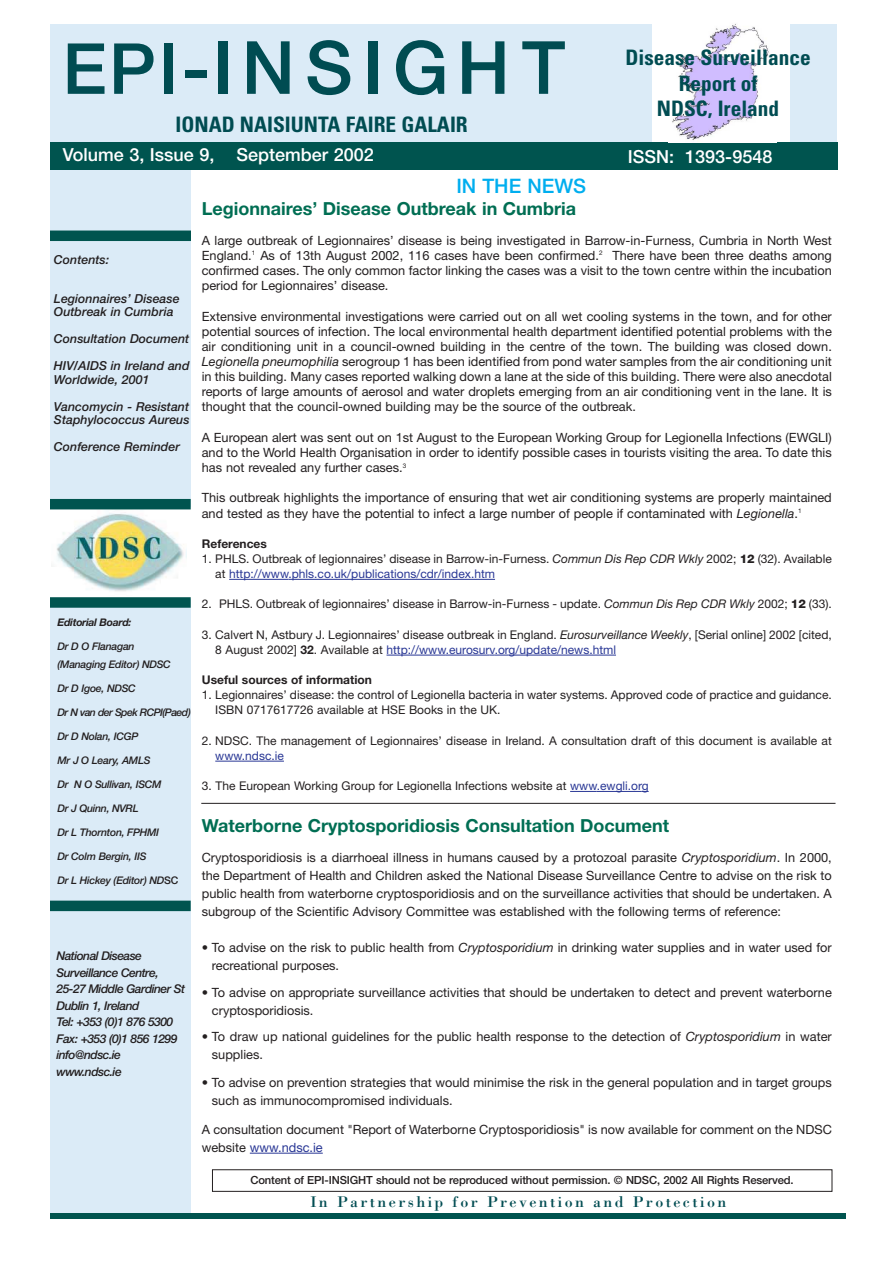
<style>
.page{position:relative;width:893px;height:1263px;background:#fff}
.page>*{position:absolute;margin:0;border:0;box-sizing:border-box;transform-origin:0 0}
.t1{font:500 73.5px "Helvetica Neue";letter-spacing:.135em;color:#004c52}
.t2{font:700 condensed 21.3px/25.5px "Univers";color:#004c52;text-align:center}
.t3{font:500 19.95px "Helvetica Neue";color:#00aeef}
.t4{font:700 18px "Helvetica Neue";color:#006e53}
.t5{font:500 18px "Helvetica Neue";color:#fff}
.t6{font:15.9px "Bodoni";letter-spacing:.15em;color:#004c52}
.t7{font:12.75px/15.1px "Helvetica Neue";color:#231f20}
.t8{font:italic 500 12.3px/27px "Helvetica Neue";color:#231f20}
.t9{font:12px/15.1px "Helvetica Neue";color:#231f20}
.t10{font:italic 500 12px/16.5px "Helvetica Neue";letter-spacing:-.045em;color:#231f20}
.t11{font:700 12px "Helvetica Neue";color:#231f20}
.t12{font:12px "Helvetica Neue";color:#293795}
.t13{font:500 11.25px "Helvetica Neue";letter-spacing:-.01em;color:#231f20}
.t14{font:italic 500 10.5px/18px "Helvetica Neue";letter-spacing:-.03em;color:#231f20}
.t15{font:italic 500 10.5px "Helvetica Neue";letter-spacing:-.055em;color:#231f20}
.t16{font:italic 700 10.5px "Helvetica Neue";letter-spacing:-.03em;color:#231f20}
.s1{font-size:70.5px}
.s2{font-style:normal}
.s3{font-style:italic}
.s4{font-weight:800}
.s5{color:#293795}
.s6{font-weight:700}
</style>
<div class="page">
<div style="left:43px;top:153px;width:148px;height:1063px;background:#dbebf7"></div>
<div style="left:49px;top:25px;width:787px;height:145px;background:#dbebf7"></div>
<div style="left:48px;top:142px;width:789px;height:28px;background:#00544f"></div>
<div style="left:45px;top:1213px;width:801px;height:6px;background:#00544f"></div>
<div style="left:50px;top:508px;width:141px;height:91px;background:#fff"></div>
<img style="left:51px;top:509px;width:135px;height:82px">
<div style="left:212px;top:1169px;width:620px;height:23px;border:1px solid #231f20"></div>
<div style="left:49px;top:231px;width:142px;height:10px;background:#00544f"></div>
<div style="left:47px;top:499px;width:144px;height:10px;background:#00544f"></div>
<div style="left:49px;top:597px;width:142px;height:11px;background:#00544f"></div>
<div style="left:43px;top:901px;width:148px;height:10px;background:#00544f"></div>
<div style="left:22px;top:21px;width:28px;height:1215px;background:#fff"></div>
<div style="left:652px;top:22px;width:137px;height:120px;background:#fff"></div>
<img style="left:672px;top:24px;width:97px;height:116px">
<hr style="left:229px;top:579px;width:59px;height:1px;background:#293795">
<hr style="left:288px;top:579px;width:207px;height:1px;background:#293795">
<hr style="left:386px;top:655px;width:60px;height:1px;background:#293795">
<svg style="left:446px;top:655px;width:62px;height:1px"></svg>
<hr style="left:508px;top:655px;width:108px;height:1px;background:#293795">
<svg style="left:215px;top:761px;width:27px;height:1px"></svg>
<hr style="left:242px;top:761px;width:42px;height:1px;background:#293795">
<svg style="left:570px;top:791px;width:26px;height:1px"></svg>
<hr style="left:596px;top:791px;width:45px;height:1px;background:#293795">
<svg style="left:250px;top:1153px;width:28px;height:1px"></svg>
<hr style="left:278px;top:1153px;width:45px;height:1px;background:#293795">
<hr style="left:201px;top:803px;width:634px;height:1px;background:#231f20">
<h1 class="t1" style="left:62px;top:41px;width:504px"><span class="s1">EPI</span>-INSIGHT</h1>
<h2 class="t2" style="left:175px;top:114px;width:294px">IONAD NAISIUNTA FAIRE GALAIR</h2>
<h2 class="t2" style="left:625px;top:47px;width:187px">Disease Surveillance<br>Report of<br>NDSC, Ireland</h2>
<h3 class="t5" style="left:63px;top:148px;width:312px">Volume 3, Issue 9, September 2002</h3>
<h3 class="t5" style="left:628px;top:150px;width:146px">ISSN: 1393-9548</h3>
<p class="t8" style="left:54px;top:247px;width:57px">Contents:</p>
<p class="t8" style="left:54px;top:293px;width:127px;line-height:13.5px">Legionnaires’ Disease<br>Outbreak in Cumbria</p>
<p class="t8" style="left:54px;top:327px;width:137px">Consultation Document<br>HIV/AIDS in Ireland and</p>
<p class="t8" style="left:54px;top:367px;width:137px">Worldwide, 2001<br>Vancomycin - Resistant</p>
<p class="t8" style="left:54px;top:408px;width:137px">Staphylococcus Aureus<br>Conference Reminder</p>
<p class="t16" style="left:57px;top:619px;width:75px">Editorial Board:</p>
<p class="t14" style="left:57px;top:638px;width:115px">Dr D O Flanagan (Managing Editor) NDSC</p>
<p class="t14" style="left:57px;top:680px;width:80px">Dr D Igoe, NDSC</p>
<p class="t15" style="left:57px;top:709px;width:135px">Dr N van der Spek RCPI(Paed)</p>
<p class="t14" style="left:57px;top:728px;width:82px">Dr D Nolan, ICGP</p>
<p class="t14" style="left:57px;top:752px;width:95px">Mr J O Leary, AMLS</p>
<p class="t14" style="left:57px;top:776px;width:106px">Dr N O Sullivan, ISCM</p>
<p class="t14" style="left:57px;top:800px;width:83px">Dr J Quinn, NVRL</p>
<p class="t14" style="left:57px;top:824px;width:103px">Dr L Thornton, FPHMI</p>
<p class="t14" style="left:57px;top:848px;width:90px">Dr Colm Bergin, IIS</p>
<p class="t14" style="left:57px;top:872px;width:122px">Dr L Hickey (Editor) ND<span class="s2">SC</span></p>
<p class="t10" style="left:57px;top:949px;width:130px">National Disease<br>Surveillance Centre,<br>25-27 Middle Gardiner St<br>Dublin 1, Ireland<br>Tel: +353 (0)1 876 5300<br>Fax: +353 (0)1 856 1299 info@ndsc.ie www.ndsc.ie</p>
<h3 class="t3" style="left:456px;top:178px;width:131px">IN THE NEWS</h3>
<h3 class="t4" style="left:202px;top:202px;width:376px">Legionnaires’ Disease Outbreak in Cumbria</h3>
<p class="t7" style="left:202px;top:234px;width:631px;text-align:justify">A large outbreak of Legionnaires’ disease is being investigated in Barrow-in-Furness, Cumbria in North West England.<sup>1</sup> As of 13th August 2002, 116 cases have been confirmed.<sup>2</sup> There have been three deaths among confirmed cases. The only common factor linking the cases was a visit to the town centre within the incubation period for Legionnaires’ disease.</p>
<p class="t7" style="left:202px;top:310px;width:631px;text-align:justify">Extensive environmental investigations were carried out on all wet cooling systems in the town, and for other potential sources of infection. The local environmental health department identified potential problems with the air conditioning unit in a council-owned building in the centre of the town. The building was closed down.<br><span class="s3">Legionella pneumophilia</span> serogroup 1 has been identified from pond water samples from the air conditioning unit in this building. Many cases reported walking down a lane at the side of this building. There were also anecdotal reports of large amounts of aerosol and water droplets emerging from an air conditioning vent in the lane. It is thought that the council-owned building may be the source of the outbreak.</p>
<p class="t7" style="left:202px;top:431px;width:631px;text-align:justify">A European alert was sent out on 1st August to the European Working Group for Legionella Infections (EWGLI) and to the World Health Organisation in order to identify possible cases in tourists visiting the area. To date this has not revealed any further cases.<sup>3</sup></p>
<p class="t7" style="left:202px;top:492px;width:631px">This outbreak highlights the importance of ensuring that wet air conditioning systems are properly maintained and tested as they have the potential to infect a large number of people if contaminated with <span class="s3">Legionella</span>.<sup>1</sup></p>
<p class="t11" style="left:202px;top:539px;width:67px">References</p>
<p class="t9" style="left:215px;top:552px;width:618px;text-indent:-14px">1. PHLS. Outbreak of legionnaires’ disease in Barrow-in-Furness. <span class="s3">Commun Dis Rep CDR Wkly</span> 2002; <span class="s4">12</span> (32). Available at <span class="s5">http://www.phls.co.uk/publications/cdr/index.htm</span></p>
<p class="t9" style="left:202px;top:598px;width:631px">2. PHLS. Outbreak of legionnaires’ disease in Barrow-in-Furness - update. <span class="s3">Commun Dis Rep CDR Wkly</span> 2002; <span class="s4">12</span> (33).</p>
<p class="t9" style="left:215px;top:628px;width:618px;text-indent:-14px">3. Calvert N, Astbury J. Legionnaires’ disease outbreak in England. <span class="s3">Eurosurveillance Weekly</span>, [Serial online] 2002 [cited,<br>8 August 2002] <span class="s6">32</span>. Available at <span class="s5">http://www.eurosurv.org/update/news.html</span></p>
<p class="t11" style="left:202px;top:676px;width:172px">Useful sources of information</p>
<p class="t9" style="left:215px;top:689px;width:618px;text-indent:-14px">1. Legionnaires’ disease: the control of Legionella bacteria in water systems. Approved code of practice and guidance.<br>ISBN 0717617726 available at HSE Books in the UK.</p>
<p class="t9" style="left:202px;top:734px;width:631px">2. NDSC. The management of Legionnaires’ disease in Ireland. A consultation draft of this document is available at</p>
<p class="t12" style="left:215px;top:751px;width:70px">www.ndsc.ie</p>
<p class="t9" style="left:202px;top:780px;width:448px">3. The European Working Group for Legionella Infections website at <span class="s5">www.ewgli.org</span></p>
<h3 class="t4" style="left:202px;top:820px;width:469px">Waterborne Cryptosporidiosis Consultation Document</h3>
<p class="t7" style="left:202px;top:850px;width:631px;line-height:18px;text-align:justify">Cryptosporidiosis is a diarrhoeal illness in humans caused by a protozoal parasite <span class="s3">Cryptosporidium</span>. In 2000, the Department of Health and Children asked the National Disease Surveillance Centre to advise on the risk to public health from waterborne cryptosporidiosis and on the surveillance activities that should be undertaken. A subgroup of the Scientific Advisory Committee was established with the following terms of reference:</p>
<p class="t7" style="left:212px;top:940px;width:621px;line-height:18px;text-indent:-10px">• To advise on the risk to public health from <span class="s3">Cryptosporidium</span> in drinking water supplies and in water used for recreational purposes.</p>
<p class="t7" style="left:212px;top:985px;width:621px;line-height:18px;text-indent:-10px">• To advise on appropriate surveillance activities that should be undertaken to detect and prevent waterborne cryptosporidiosis.</p>
<p class="t7" style="left:212px;top:1029px;width:621px;line-height:18px;text-indent:-10px">• To draw up national guidelines for the public health response to the detection of <span class="s3">Cryptosporidium</span> in water supplies.</p>
<p class="t7" style="left:212px;top:1075px;width:621px;line-height:18px;text-indent:-10px">• To advise on prevention strategies that would minimise the risk in the general population and in target groups such as immunocompromised individuals.</p>
<p class="t7" style="left:202px;top:1122px;width:631px;line-height:18px">A consultation document "Report of Waterborne Cryptosporidiosis" is now available for comment on the NDSC website <span class="s5">www.ndsc.ie</span></p>
<p class="t13" style="left:250px;top:1176px;width:545px">Content of EPI-INSIGHT should not be reproduced without permission. © NDSC, 2002 All Rights Reserved.</p>
<p class="t6" style="left:310px;top:1196px;width:417px">In Partnership for Prevention and Protection</p>
</div>
